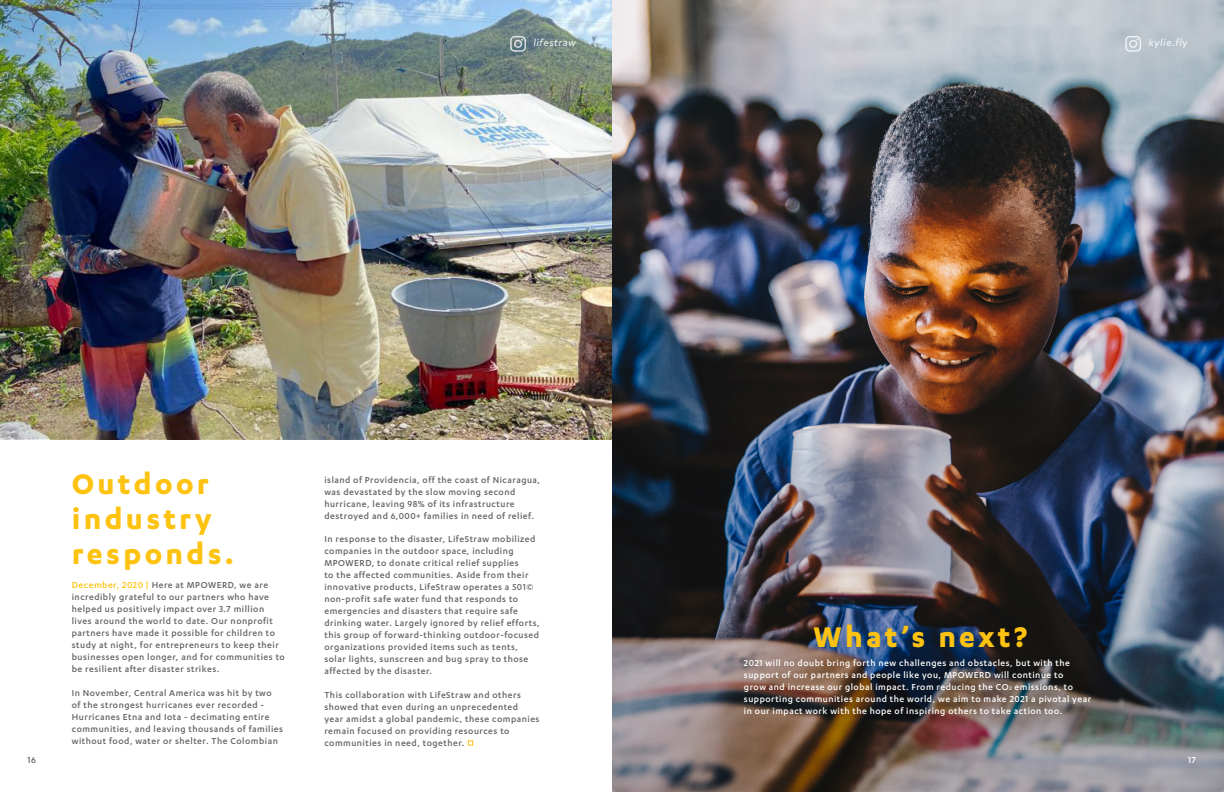
<style>
.page{position:relative;width:1224px;height:792px;background:#fff}
.page>*{position:absolute;margin:0;border:0;box-sizing:border-box;transform-origin:0 0}
.t1{font:700 33px/35px "Karbon";letter-spacing:.1em;color:#fec210}
.t2{font:italic 500 11px "Karbon";letter-spacing:.05em;color:#fff}
.t3{font:500 10px/12px "Karbon";letter-spacing:.05em;color:#626360}
.t4{font:500 10px/12px "Karbon";letter-spacing:.05em;color:#fff}
.s1{color:#fec210}
.s2{font-size:5.8px}
</style>
<div class="page">
<img style="left:612px;top:0;width:612px;height:792px">
<img style="left:612px;top:206px;width:612px;height:586px;border-radius:6px">
<img style="left:0;top:0;width:612px;height:439px">
<img style="left:0;top:0;width:545px;height:439px;border-radius:6px">
<svg style="left:468px;top:740px;width:5px;height:6px"></svg>
<svg style="left:1125px;top:36px;width:16px;height:16px"></svg>
<svg style="left:510px;top:36px;width:16px;height:16px"></svg>
<p class="t2" style="left:533px;top:37px;width:44px">lifestraw</p>
<p class="t2" style="left:1149px;top:37px;width:41px">kylie.fly</p>
<p class="t1" style="left:72px;top:465px;width:164px">Outdoor industry responds.</p>
<p class="t3" style="left:72px;top:579px;width:215px"><span class="s1">December, 2020 |</span> Here at MPOWERD, we are incredibly grateful to our partners who have helped us positively impact over 3.7 million lives around the world to date. Our nonprofit partners have made it possible for children to study at night, for entrepreneurs to keep their businesses open longer, and for communities to be resilient after disaster strikes.</p>
<p class="t3" style="left:72px;top:686px;width:213px">In November, Central America was hit by two<br>of the strongest hurricanes ever recorded - Hurricanes Etna and Iota - decimating entire communities, and leaving thousands of families without food, water or shelter. The Colombian</p>
<p class="t3" style="left:324px;top:474px;width:217px">island of Providencia, off the coast of Nicaragua, was devastated by the slow moving second hurricane, leaving 98% of its infrastructure destroyed and 6,000+ families in need of relief.</p>
<p class="t3" style="left:324px;top:533px;width:217px">In response to the disaster, LifeStraw mobilized companies in the outdoor space, including MPOWERD, to donate critical relief supplies<br>to the affected communities. Aside from their innovative products, LifeStraw operates a 501© non-profit safe water fund that responds to emergencies and disasters that require safe drinking water. Largely ignored by relief efforts, this group of forward-thinking outdoor-focused organizations provided items such as tents, solar lights, sunscreen and bug spray to those affected by the disaster.</p>
<p class="t3" style="left:324px;top:688px;width:217px">This collaboration with LifeStraw and others showed that even during an unprecedented<br>year amidst a global pandemic, these companies remain focused on providing resources to communities in need, together.</p>
<p class="t1" style="left:813px;top:618px;width:216px">What’s next?</p>
<p class="t4" style="left:744px;top:657px;width:349px">2021 will no doubt bring forth new challenges and obstacles, but with the support of our partners and people like you, MPOWERD will continue to<br>grow and increase our global impact. From reducing the CO<span class="s2">2</span> emissions, to supporting communities around the world, we aim to make 2021 a pivotal year in our impact work with the hope of inspiring others to take action too.</p>
<p class="t3" style="left:28px;top:753px;width:10px">16</p>
<p class="t4" style="left:1188px;top:753px;width:9px">17</p>
</div>
